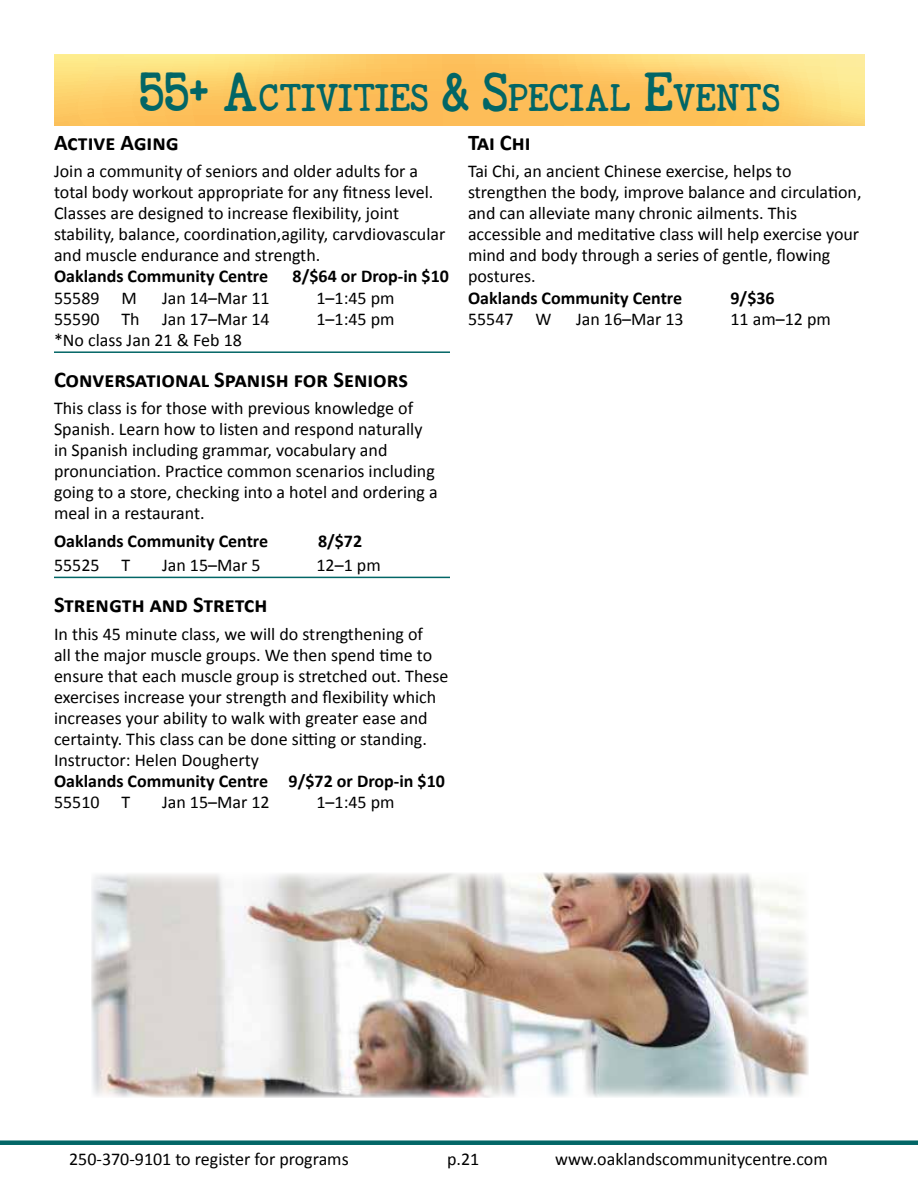
<style>
.page{position:relative;width:918px;height:1188px;background:#fff}
.page>*{position:absolute;margin:0;border:0;box-sizing:border-box;transform-origin:0 0}
.t1{font:27.9px "KG Nextto Me Solid";color:#026666;scale:.86 1}
.t2{font:700 22.5px "Calibri";color:#000}
.t3{font:18px/21px "Calibri";color:#000}
.t4{font:700 18px "Calibri";color:#000}
.s1{font-size:39.9px}
</style>
<div class="page">
<div style="left:0;top:1140px;width:918px;height:5px;background:#026666"></div>
<hr style="left:54px;top:351px;width:396px;height:2px;background:#026666">
<hr style="left:54px;top:577px;width:396px;height:1px;background:#026666">
<svg style="left:54px;top:54px;width:811px;height:71px;background:#fdca67"></svg>
<img style="left:91px;top:873px;width:718px;height:224px">
<h1 class="t1" style="left:140px;top:77px;width:746px"><span class="s1">55+ A</span>CTIVITIES <span class="s1">&amp; S</span>PECIAL <span class="s1">E</span>VENTS</h1>
<p class="t2" style="left:54px;top:128px;width:126px">Active Aging</p>
<p class="t3" style="left:54px;top:161px;width:393px">Join a community of seniors and older adults for a total body workout appropriate for any fitness level.<br>Classes are designed to increase flexibility, joint stability, balance, coordination,agility, carvdiovascular and muscle endurance and strength.</p>
<p class="t4" style="left:54px;top:265px;width:216px">Oaklands Community Centre</p>
<p class="t4" style="left:293px;top:265px;width:158px">8/$64 or Drop-in $10</p>
<p class="t3" style="left:54px;top:287px;width:84px">55589 M</p>
<p class="t3" style="left:162px;top:287px;width:109px">Jan 14–Mar 11</p>
<p class="t3" style="left:316px;top:287px;width:80px">1–1:45 pm</p>
<p class="t3" style="left:54px;top:308px;width:217px">55590 Th Jan 17–Mar 14</p>
<p class="t3" style="left:316px;top:308px;width:80px">1–1:45 pm</p>
<p class="t3" style="left:54px;top:329px;width:189px">*No class Jan 21 &amp; Feb 18</p>
<p class="t2" style="left:54px;top:365px;width:356px">Conversational Spanish for Seniors</p>
<p class="t3" style="left:54px;top:398px;width:385px">This class is for those with previous knowledge of Spanish. Learn how to listen and respond naturally in Spanish including grammar, vocabulary and pronunciation. Practice common scenarios including going to a store, checking into a hotel and ordering a meal in a restaurant.</p>
<p class="t4" style="left:54px;top:530px;width:216px">Oaklands Community Centre</p>
<p class="t4" style="left:318px;top:530px;width:46px">8/$72</p>
<p class="t3" style="left:54px;top:554px;width:78px">55525 T</p>
<p class="t3" style="left:162px;top:554px;width:100px">Jan 15–Mar 5</p>
<p class="t3" style="left:316px;top:554px;width:66px">12–1 pm</p>
<p class="t2" style="left:54px;top:590px;width:215px">Strength and Stretch</p>
<p class="t3" style="left:54px;top:623px;width:396px">In this 45 minute class, we will do strengthening of<br>all the major muscle groups. We then spend time to ensure that each muscle group is stretched out. These exercises increase your strength and flexibility which increases your ability to walk with greater ease and certainty. This class can be done sitting or standing.<br>Instructor: Helen Dougherty</p>
<p class="t4" style="left:54px;top:769px;width:392px">Oaklands Community Centre 9/$72 or Drop-in $10</p>
<p class="t3" style="left:54px;top:791px;width:78px">55510 T</p>
<p class="t3" style="left:162px;top:791px;width:109px">Jan 15–Mar 12</p>
<p class="t3" style="left:316px;top:791px;width:80px">1–1:45 pm</p>
<p class="t2" style="left:468px;top:128px;width:64px">Tai Chi</p>
<p class="t3" style="left:468px;top:161px;width:395px">Tai Chi, an ancient Chinese exercise, helps to strengthen the body, improve balance and circulation, and can alleviate many chronic ailments. This accessible and meditative class will help exercise your mind and body through a series of gentle, flowing postures.</p>
<p class="t4" style="left:468px;top:286px;width:216px">Oaklands Community Centre</p>
<p class="t4" style="left:730px;top:286px;width:46px">9/$36</p>
<p class="t3" style="left:468px;top:308px;width:85px">55547 W</p>
<p class="t3" style="left:576px;top:308px;width:109px">Jan 16–Mar 13</p>
<p class="t3" style="left:730px;top:308px;width:102px">11 am–12 pm</p>
<p class="t3" style="left:69px;top:1148px;width:281px">250-370-9101 to register for programs</p>
<p class="t3" style="left:447px;top:1148px;width:34px">p.21</p>
<p class="t3" style="left:555px;top:1148px;width:274px">www.oaklandscommunitycentre.com</p>
</div>
